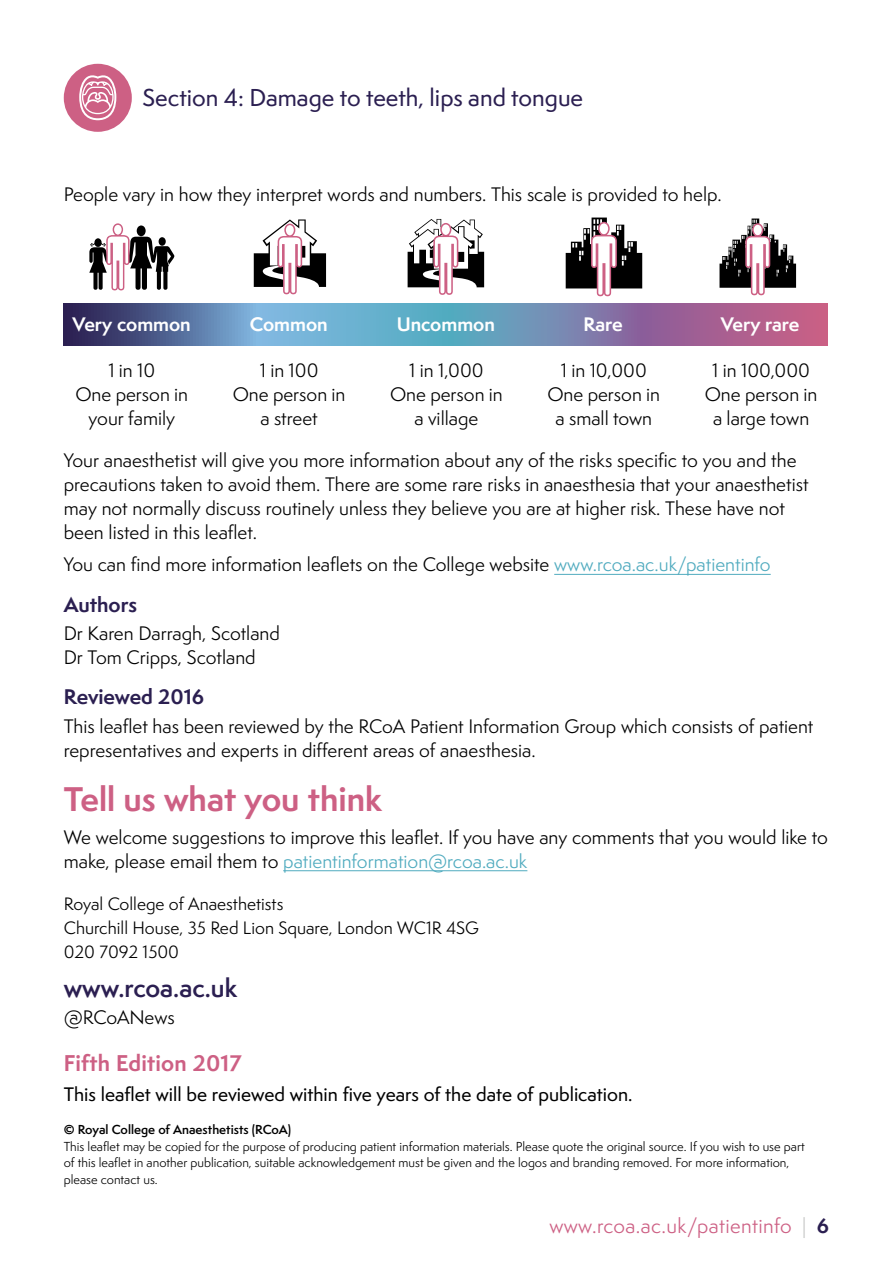
<style>
.page{position:relative;width:893px;height:1263px;background:#fff}
.page>*{position:absolute;margin:0;border:0;box-sizing:border-box;transform-origin:0 0}
.t1{font:700 31.5px "Semplicita Pro";color:#cd6084}
.t2{font:600 24px "Semplicita Pro";color:#2b1f51}
.t3{font:500 22.5px "Semplicita Pro";color:#2b1f51}
.t4{font:700 21px "Semplicita Pro";letter-spacing:.01em;color:#cd6084}
.t5{font:700 19.5px "Semplicita Pro";color:#2b1f51}
.t6{font:19.35px "Semplicita Pro";letter-spacing:.02em;color:#cd6084}
.t7{font:18px/24px "Semplicita Pro";color:#000;text-align:center}
.t8{font:500 18px "Semplicita Pro";color:#000}
.t9{font:700 18px "Semplicita Pro";color:#fff}
.t10{font:16.5px/24px "Semplicita Pro";color:#000}
.t11{font:12px/16.5px "Semplicita Pro";color:#000}
.t12{font:600 12px "Semplicita Pro";color:#000}
.s1{color:#50abbf}
.s2{font-weight:300;color:#b5b6b5}
.s3{font-weight:700;color:#2b1f51}
</style>
<div class="page">
<svg style="left:89px;top:223px;width:85px;height:68px"></svg>
<svg style="left:254px;top:219px;width:72px;height:76px"></svg>
<svg style="left:408px;top:219px;width:76px;height:76px"></svg>
<svg style="left:566px;top:218px;width:76px;height:79px"></svg>
<svg style="left:719px;top:219px;width:77px;height:77px"></svg>
<svg style="left:64px;top:303px;width:764px;height:43px;background:#757fa9"></svg>
<hr style="left:554px;top:574px;width:217px;height:1px;background:#50abbf">
<hr style="left:283px;top:870px;width:244px;height:1px;background:#50abbf">
<div style="left:64px;top:64px;width:68px;height:68px;background:#cd6084;border-radius:50%"></div>
<svg style="left:79px;top:75px;width:37px;height:45px"></svg>
<p class="t3" style="left:142px;top:82px;width:442px">Section 4: Damage to teeth, lips and tongue</p>
<p class="t7" style="left:64px;top:182px;width:659px">People vary in how they interpret words and numbers. This scale is provided to help.</p>
<p class="t9" style="left:73px;top:311px;width:120px">Very common</p>
<p class="t9" style="left:250px;top:311px;width:79px">Common</p>
<p class="t9" style="left:397px;top:311px;width:100px">Uncommon</p>
<p class="t9" style="left:583px;top:311px;width:41px">Rare</p>
<p class="t9" style="left:721px;top:311px;width:80px">Very rare</p>
<p class="t7" style="left:75px;top:358px;width:114px">1 in 10<br>One person in your family</p>
<p class="t7" style="left:233px;top:358px;width:114px">1 in 100<br>One person in a street</p>
<p class="t7" style="left:390px;top:358px;width:114px">1 in 1,000<br>One person in a village</p>
<p class="t7" style="left:547px;top:358px;width:114px">1 in 10,000<br>One person in a small town</p>
<p class="t7" style="left:705px;top:358px;width:114px">1 in 100,000<br>One person in a large town</p>
<p class="t7" style="left:64px;top:448px;width:746px;text-align:left">Your anaesthetist will give you more information about any of the risks specific to you and the precautions taken to avoid them. There are some rare risks in anaesthesia that your anaesthetist may not normally discuss routinely unless they believe you are at higher risk. These have not been listed in this leaflet.</p>
<p class="t7" style="left:64px;top:552px;width:708px">You can find more information leaflets on the College website <span class="s1">www.rcoa.ac.uk/patientinfo</span></p>
<p class="t5" style="left:64px;top:590px;width:75px">Authors</p>
<p class="t7" style="left:64px;top:621px;width:218px;text-align:left">Dr Karen Darragh, Scotland<br>Dr Tom Cripps, Scotland</p>
<p class="t5" style="left:64px;top:682px;width:142px">Reviewed 2016</p>
<p class="t7" style="left:64px;top:714px;width:751px;text-align:left">This leaflet has been reviewed by the RCoA Patient Information Group which consists of patient representatives and experts in different areas of anaesthesia.</p>
<h1 class="t1" style="left:64px;top:776px;width:320px">Tell us what you think</h1>
<p class="t7" style="left:64px;top:825px;width:766px;text-align:left">We welcome suggestions to improve this leaflet. If you have any comments that you would like to make, please email them to <span class="s1">patientinformation@rcoa.ac.uk</span></p>
<p class="t10" style="left:64px;top:891px;width:417px">Royal College of Anaesthetists<br>Churchill House, 35 Red Lion Square, London WC1R 4SG<br>020 7092 1500</p>
<h2 class="t2" style="left:64px;top:971px;width:175px">www.rcoa.ac.uk</h2>
<p class="t7" style="left:64px;top:1005px;width:113px">@RCoANews</p>
<p class="t4" style="left:64px;top:1047px;width:180px">Fifth Edition 2017</p>
<p class="t8" style="left:64px;top:1081px;width:570px">This leaflet will be reviewed within five years of the date of publication.</p>
<p class="t12" style="left:64px;top:1121px;width:229px">© Royal College of Anaesthetists (RCoA)</p>
<p class="t11" style="left:64px;top:1138px;width:742px">This leaflet may be copied for the purpose of producing patient information materials. Please quote the original source. If you wish to use part of this leaflet in another publication, suitable acknowledgement must be given and the logos and branding removed. For more information, please contact us.</p>
<p class="t6" style="left:549px;top:1212px;width:281px">www.rcoa.ac.uk/patientinfo <span class="s2">|</span> <span class="s3">6</span></p>
</div>
